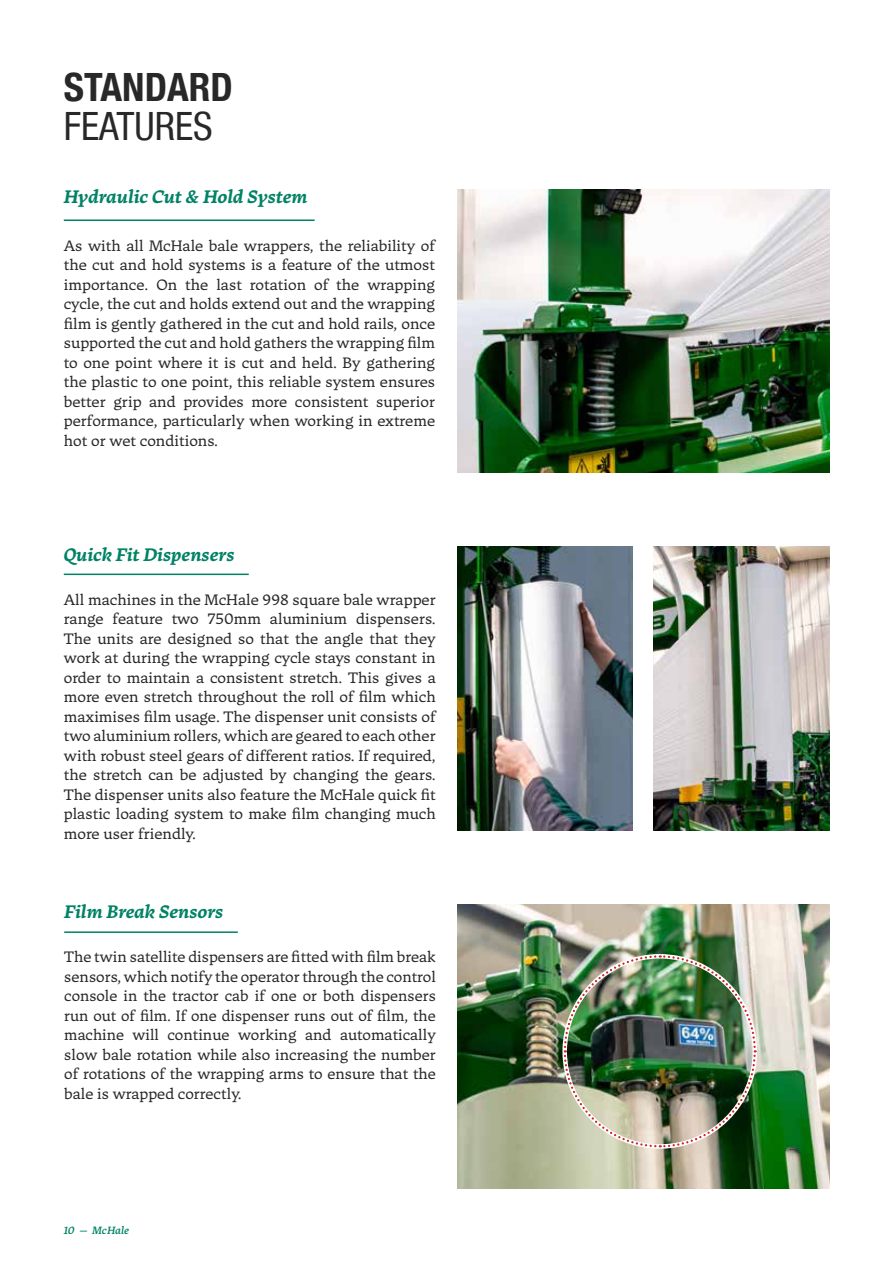
<style>
.page{position:relative;width:893px;height:1263px;background:#fff}
.page>*{position:absolute;margin:0;border:0;box-sizing:border-box;transform-origin:0 0}
.t1{font:700 condensed 39px "Helvetica Neue";color:#292829}
.t2{font:condensed 39px "Helvetica Neue LT Com";color:#292829}
.t3{font:italic 700 18px "Tuna";color:#008265}
.t4{font:15px/19.5px "Tuna";color:#292829;text-align:justify}
.t5{font:italic 500 10.5px "Tuna";letter-spacing:-.015em;color:#008265}
</style>
<div class="page">
<hr style="left:64px;top:931px;width:174px;height:2px;background:#008265">
<img style="left:457px;top:905px;width:372px;height:283px">
<hr style="left:64px;top:219px;width:251px;height:2px;background:#008265">
<img style="left:457px;top:189px;width:372px;height:283px">
<hr style="left:64px;top:574px;width:185px;height:1px;background:#008265">
<img style="left:654px;top:547px;width:175px;height:283px">
<img style="left:457px;top:547px;width:175px;height:283px">
<img style="left:563px;top:954px;width:194px;height:194px">
<h1 class="t1" style="left:64px;top:55px;width:171px">STANDARD</h1>
<h1 class="t2" style="left:64px;top:103px;width:150px">FEATURES</h1>
<p class="t3" style="left:64px;top:185px;width:245px">Hydraulic Cut &amp; Hold System</p>
<p class="t4" style="left:64px;top:235px;width:373px">As with all McHale bale wrappers, the reliability of the cut and hold systems is a feature of the utmost importance. On the last rotation of the wrapping cycle, the cut and holds extend out and the wrapping film is gently gathered in the cut and hold rails, once supported the cut and hold gathers the wrapping film to one point where it is cut and held. By gathering the plastic to one point, this reliable system ensures better grip and provides more consistent superior performance, particularly when working in extreme hot or wet conditions.</p>
<p class="t3" style="left:64px;top:543px;width:172px">Quick Fit Dispensers</p>
<p class="t4" style="left:64px;top:589px;width:374px">All machines in the McHale 998 square bale wrapper range feature two 750mm aluminium dispensers.<br>The units are designed so that the angle that they work at during the wrapping cycle stays constant in order to maintain a consistent stretch. This gives a more even stretch throughout the roll of film which maximises film usage. The dispenser unit consists of two aluminium rollers, which are geared to each other with robust steel gears of different ratios. If required, the stretch can be adjusted by changing the gears.<br>The dispenser units also feature the McHale quick fit plastic loading system to make film changing much more user friendly.</p>
<p class="t3" style="left:64px;top:901px;width:161px">Film Break Sensors</p>
<p class="t4" style="left:64px;top:947px;width:373px">The twin satellite dispensers are fitted with film break sensors, which notify the operator through the control console in the tractor cab if one or both dispensers run out of film. If one dispenser runs out of film, the machine will continue working and automatically slow bale rotation while also increasing the number of rotations of the wrapping arms to ensure that the bale is wrapped correctly.</p>
<p class="t5" style="left:64px;top:1223px;width:67px">10 — McHale</p>
</div>
